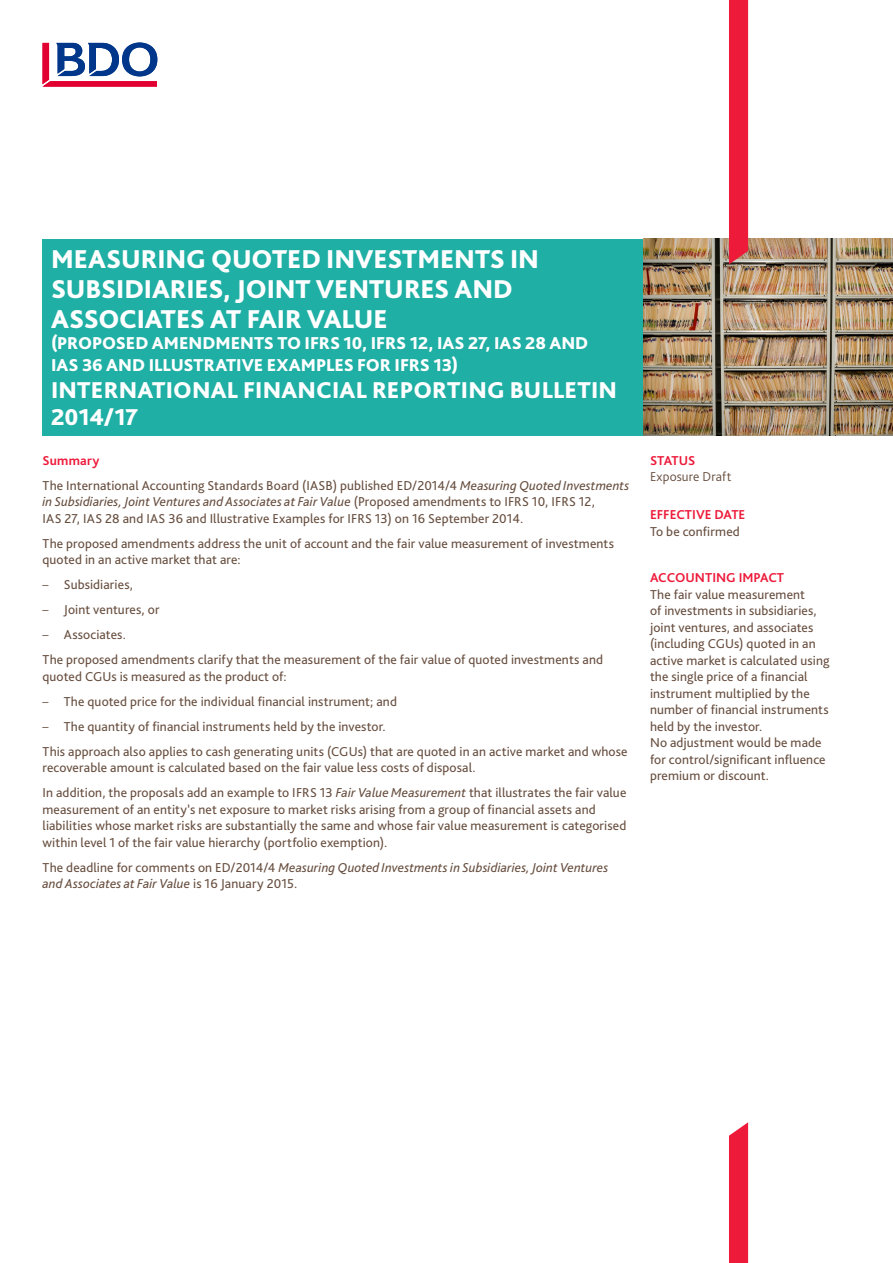
<style>
.page{position:relative;width:893px;height:1263px;background:#fff}
.page>*{position:absolute;margin:0;border:0;box-sizing:border-box;transform-origin:0 0}
.HOOFDTITEL__in_groen{font:800 27px/30px "Bliss Pro";letter-spacing:-.005em;color:#fff}
.HOOFDTITEL__in_groen-2{font:800 24px/27px "Bliss Pro";letter-spacing:.01em;color:#fff}
.HOOFDTITEL__in_groen-3{font:800 18px/21.6px "Bliss Pro";color:#fff}
.platte_tekst{font:13.5px/16.5px "Bliss Pro";letter-spacing:.01em;color:#674e3f}
.platte_tekst-2{font:italic 13.5px/16.5px "Bliss Pro";letter-spacing:.01em;color:#674e3f}
.RODE_TITELTJES__rech{font:700 13.5px "Bliss Pro";color:#ed1a3a}
.GREY_platte_tekst__r{font:300 13.5px "Bliss Pro";letter-spacing:.01em;color:#674e3f}
.rood__platte_tekst{font:700 13.5px "Bliss Pro";letter-spacing:.015em;color:#ed1a3a}
.s1{font-style:italic}
.s2{font-weight:300}
.s3{font-style:normal}
</style>
<div class="page">
<svg style="left:43px;top:43px;width:114px;height:44px"></svg>
<div style="left:43px;top:239px;width:601px;height:196px;background:#1fafa4"></div>
<img style="left:644px;top:239px;width:249px;height:196px">
<div style="left:729px;top:0;width:19px;height:264px;background:#ed1a3a"></div>
<div style="left:729px;top:1122px;width:19px;height:141px;background:#ed1a3a"></div>
<p class="HOOFDTITEL__in_groen" style="left:51px;top:243px;width:489px">MEASURING QUOTED INVESTMENTS IN<br>SUBSIDIARIES, JOINT VENTURES AND<br>ASSOCIATES AT FAIR VALUE</p>
<p class="HOOFDTITEL__in_groen-3" style="left:51px;top:332px;width:539px">(PROPOSED AMENDMENTS TO IFRS 10, IFRS 12, IAS 27, IAS 28 AND<br>IAS 36 AND ILLUSTRATIVE EXAMPLES FOR IFRS 13)</p>
<p class="HOOFDTITEL__in_groen-2" style="left:51px;top:376px;width:568px">INTERNATIONAL FINANCIAL REPORTING BULLETIN<br>2014/17</p>
<p class="rood__platte_tekst" style="left:43px;top:452px;width:59px">Summary</p>
<p class="platte_tekst" style="left:43px;top:476px;width:588px">The International Accounting Standards Board (IASB) published ED/2014/4 <span class="s1">Measuring Quoted Investments in Subsidiaries, Joint Ventures and Associates at Fair Value</span> (Proposed amendments to IFRS 10, IFRS 12,<br>IAS 27, IAS 28 and IAS 36 and Illustrative Examples for IFRS 13) on 16 September 2014.</p>
<p class="platte_tekst" style="left:43px;top:534px;width:573px">The proposed amendments address the unit of account and the fair value measurement of investments quoted in an active market that are:</p>
<p class="platte_tekst" style="left:43px;top:576px;width:92px"><span class="s2">–</span> Subsidiaries,</p>
<p class="platte_tekst" style="left:43px;top:601px;width:118px"><span class="s2">–</span> Joint ventures, or</p>
<p class="platte_tekst" style="left:43px;top:626px;width:85px"><span class="s2">–</span> Associates.</p>
<p class="platte_tekst" style="left:43px;top:651px;width:562px">The proposed amendments clarify that the measurement of the fair value of quoted investments and quoted CGUs is measured as the product of:</p>
<p class="platte_tekst" style="left:43px;top:692px;width:356px"><span class="s2">–</span> The quoted price for the individual financial instrument; and</p>
<p class="platte_tekst" style="left:43px;top:717px;width:345px"><span class="s2">–</span> The quantity of financial instruments held by the investor.</p>
<p class="platte_tekst" style="left:43px;top:742px;width:586px">This approach also applies to cash generating units (CGUs) that are quoted in an active market and whose recoverable amount is calculated based on the fair value less costs of disposal.</p>
<p class="platte_tekst" style="left:43px;top:784px;width:585px">In addition, the proposals add an example to IFRS 13 <span class="s1">Fair Value Measurement</span> that illustrates the fair value measurement of an entity’s net exposure to market risks arising from a group of financial assets and liabilities whose market risks are substantially the same and whose fair value measurement is categorised within level 1 of the fair value hierarchy (portfolio exemption).</p>
<p class="platte_tekst-2" style="left:43px;top:858px;width:567px"><span class="s3">The deadline for comments on ED/2014/4</span> Measuring Quoted Investments in Subsidiaries, Joint Ventures and Associates at Fair Value <span class="s3">is 16 January 2015.</span></p>
<p class="RODE_TITELTJES__rech" style="left:650px;top:452px;width:47px">STATUS</p>
<p class="GREY_platte_tekst__r" style="left:650px;top:468px;width:83px">Exposure Draft</p>
<p class="RODE_TITELTJES__rech" style="left:650px;top:506px;width:97px">EFFECTIVE DATE</p>
<p class="platte_tekst" style="left:650px;top:523px;width:91px">To be confirmed</p>
<p class="RODE_TITELTJES__rech" style="left:650px;top:569px;width:136px">ACCOUNTING IMPACT</p>
<p class="platte_tekst" style="left:650px;top:586px;width:181px">The fair value measurement<br>of investments in subsidiaries, joint ventures, and associates (including CGUs) quoted in an active market is calculated using the single price of a financial instrument multiplied by the number of financial instruments held by the investor.<br>No adjustment would be made for control/significant influence premium or discount.</p>
</div>
